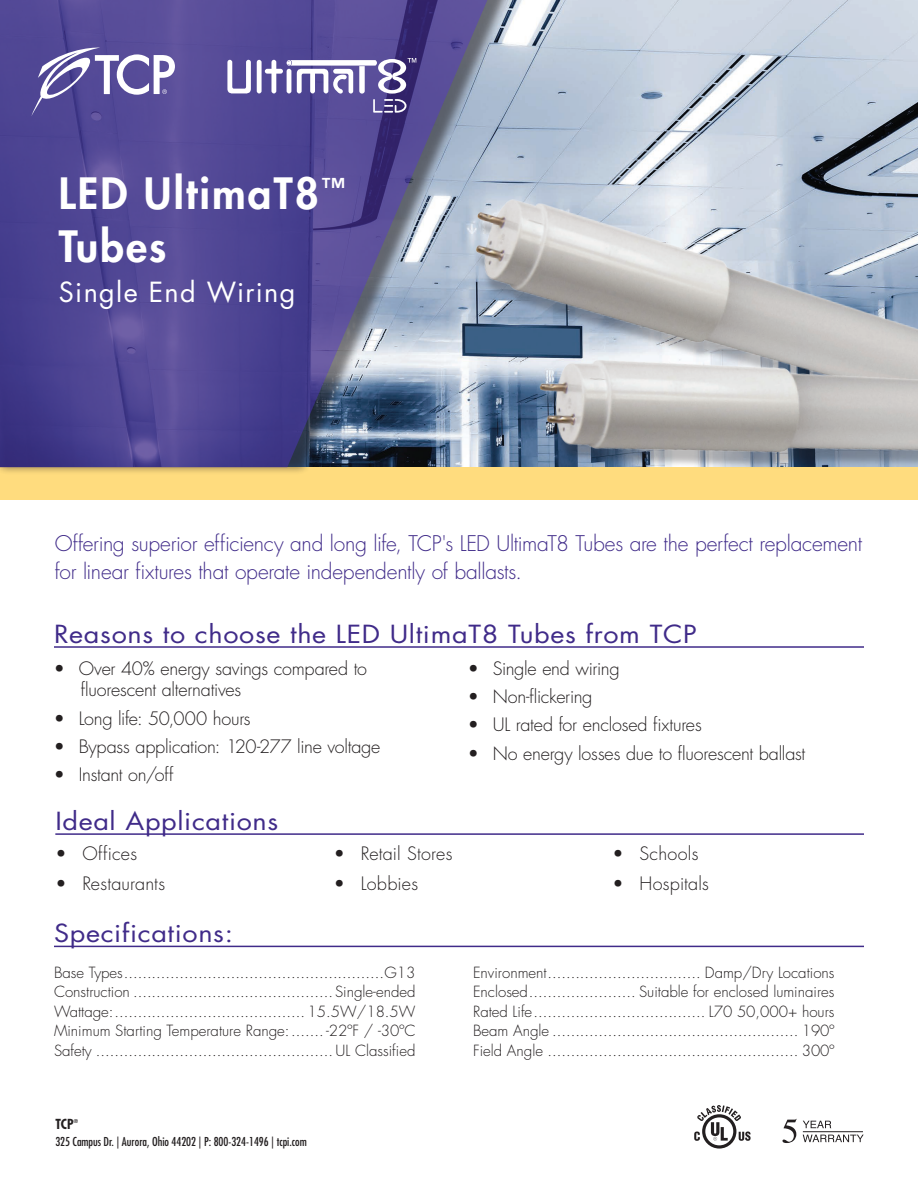
<style>
.page{position:relative;width:918px;height:1188px;background:#fff}
.page>*{position:absolute;margin:0;border:0;box-sizing:border-box;transform-origin:0 0}
.t1{font:800 42px/52.5px "Futura Std";letter-spacing:.05em;color:#fff}
.t2{font:27px "Futura Std";letter-spacing:.05em;color:#fff}
.t3{font:24.3px "Futura Std";letter-spacing:.025em;color:#402b89;scale:1.11 1}
.t4{font:300 21px/28.5px "Futura Std";letter-spacing:-.01em;color:#402b89}
.t5{font:300 18px/21.6px "Futura Std";letter-spacing:-.01em;color:#231f20}
.t6{font:300 18px "Futura Std";letter-spacing:.01em;color:#231f20}
.t7{font:300 18px "Futura Std";letter-spacing:.015em;color:#231f20}
.t8{font:300 15px/19.5px "Futura Std";color:#231f20;text-align:justify}
.t9{font:700 condensed 13.5px "Futura Std";color:#231f20}
.t10{font:condensed 12px "Futura Std";color:#231f20}
.t11{font:700 condensed 5.25px "Futura Std";color:#231f20}
</style>
<div class="page">
<hr style="left:803px;top:1131px;width:60px;height:1px;background:#231f20">
<svg style="left:782px;top:1119px;width:15px;height:24px"></svg>
<svg style="left:803px;top:1121px;width:28px;height:7px"></svg>
<svg style="left:803px;top:1135px;width:61px;height:7px"></svg>
<svg style="left:702px;top:1114px;width:34px;height:35px"></svg>
<div style="left:705px;top:1117px;width:28px;height:28px;background:#fff;border-radius:50%"></div>
<svg style="left:694px;top:1105px;width:57px;height:36px"></svg>
<img style="left:515px;top:0;width:403px;height:467px">
<div style="left:0;top:467px;width:918px;height:33px;background:#ffdc7e"></div>
<div style="left:0;top:0;width:515px;height:476px;background:#231f20;opacity:.75"></div>
<svg style="left:0;top:0;width:493px;height:467px;fill:#544a96"></svg>
<svg style="left:31px;top:48px;width:144px;height:68px"></svg>
<hr style="left:54px;top:646px;width:810px;height:2px;background:#402b89">
<hr style="left:54px;top:946px;width:810px;height:1px;background:#402b89">
<svg style="left:227px;top:60px;width:24px;height:34px"></svg>
<div style="left:257px;top:60px;width:5px;height:33px;background:#fff;border-radius:2px"></div>
<svg style="left:265px;top:58px;width:151px;height:55px"></svg>
<img style="left:463px;top:193px;width:455px;height:257px">
<img style="left:527px;top:338px;width:391px;height:129px">
<hr style="left:55px;top:833px;width:809px;height:2px;background:#402b89">
<h1 class="t1" style="left:59px;top:167px;width:288px">LED UltimaT8<sup>™<br></sup>Tubes</h1>
<h2 class="t2" style="left:59px;top:275px;width:238px">Single End Wiring</h2>
<h3 class="t4" style="left:55px;top:529px;width:809px">Offering superior efficiency and long life, TCP's LED UltimaT8 Tubes are the perfect replacement for linear fixtures that operate independently of ballasts.</h3>
<h3 class="t3" style="left:54px;top:619px;width:580px">Reasons to choose the LED UltimaT8 Tubes from TCP</h3>
<p class="t5" style="left:81px;top:658px;width:288px;text-indent:-27px">• Over 40% energy savings compared to fluorescent alternatives</p>
<p class="t5" style="left:54px;top:708px;width:198px">• Long life: 50,000 hours</p>
<p class="t5" style="left:54px;top:736px;width:328px">• Bypass application: 120-277 line voltage</p>
<p class="t5" style="left:54px;top:765px;width:121px">• Instant on/off</p>
<h3 class="t3" style="left:55px;top:806px;width:202px">Ideal Applications</h3>
<p class="t7" style="left:55px;top:843px;width:83px">• Offices</p>
<p class="t5" style="left:55px;top:873px;width:111px">• Restaurants</p>
<h3 class="t3" style="left:54px;top:918px;width:163px">Specifications:</h3>
<p class="t6" style="left:334px;top:843px;width:120px">• Retail Stores</p>
<p class="t6" style="left:334px;top:873px;width:86px">• Lobbies</p>
<p class="t5" style="left:468px;top:658px;width:153px">• Single end wiring</p>
<p class="t5" style="left:468px;top:686px;width:126px">• Non-flickering</p>
<p class="t5" style="left:468px;top:715px;width:235px">• UL rated for enclosed fixtures</p>
<p class="t5" style="left:468px;top:743px;width:339px">• No energy losses due to fluorescent ballast</p>
<p class="t7" style="left:612px;top:843px;width:87px">• Schools</p>
<p class="t6" style="left:612px;top:873px;width:98px">• Hospitals</p>
<p class="t8" style="left:54px;top:963px;width:363px">Base Types........................................................G13<br>Construction ...........................................Single-ended Wattage:......................................... 15.5W/18.5W Minimum Starting Temperature Range:....... -22ºF / -30ºC Safety ................................................... UL Classified</p>
<p class="t8" style="left:473px;top:963px;width:363px">Environment................................. Damp/Dry Locations Enclosed....................... Suitable for enclosed luminaires Rated Life..................................... L70 50,000+ hours Beam Angle ..................................................... 190º Field Angle ...................................................... 300º</p>
<p class="t9" style="left:55px;top:1116px;width:20px">TCP</p>
<p class="t11" style="left:74px;top:1118px;width:6px">®</p>
<p class="t10" style="left:55px;top:1134px;width:253px">325 Campus Dr. | Aurora, Ohio 44202 | P: 800-324-1496 | tcpi.com</p>
</div>
